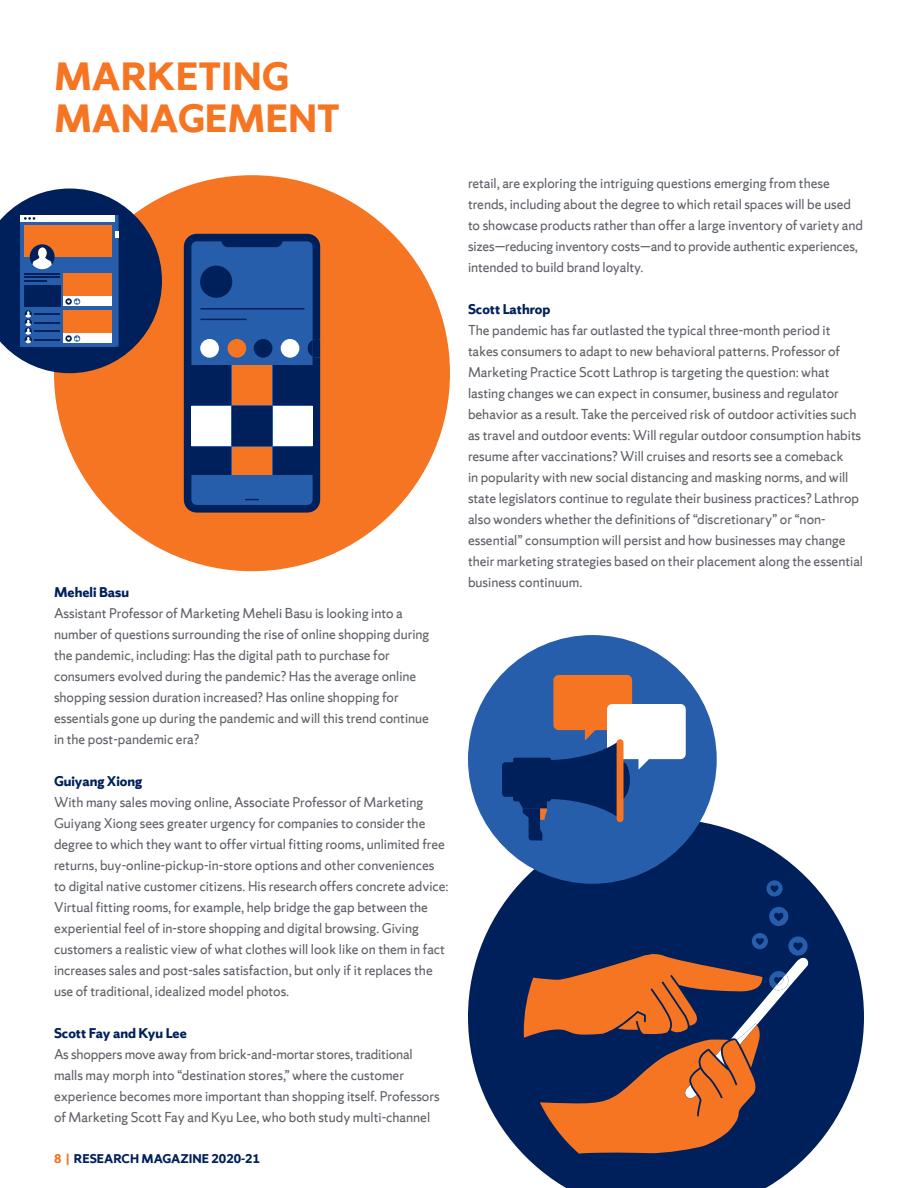
<style>
.page{position:relative;width:918px;height:1188px;background:#fff}
.page>*{position:absolute;margin:0;border:0;box-sizing:border-box;transform-origin:0 0}
.t1{font:700 42px/42px "Sherman Sans";color:#f57523}
.t2{font:15px/21px "Sherman Sans";color:#5f6369}
.t3{font:700 15px "Sherman Sans";color:#00205b}
.t4{font:700 13.5px "Sherman Sans";color:#00205b}
.s1{color:#f57523}
</style>
<div class="page">
<svg style="left:468px;top:821px;width:396px;height:367px;fill:#00205b"></svg>
<svg style="left:769px;top:907px;width:19px;height:19px"></svg>
<svg style="left:766px;top:880px;width:17px;height:17px"></svg>
<svg style="left:524px;top:933px;width:287px;height:221px"></svg>
<div style="left:54px;top:175px;width:396px;height:396px;background:#f57523;border-radius:50%"></div>
<svg style="left:184px;top:234px;width:136px;height:279px"></svg>
<div style="left:191px;top:366px;width:40px;height:39px;background:#00205b"></div>
<div style="left:273px;top:366px;width:40px;height:39px;background:#00205b"></div>
<div style="left:191px;top:406px;width:40px;height:40px;background:#fff"></div>
<div style="left:273px;top:406px;width:40px;height:40px;background:#fff"></div>
<div style="left:191px;top:447px;width:40px;height:27px;background:#00205b"></div>
<div style="left:233px;top:366px;width:39px;height:39px;background:#f57523"></div>
<div style="left:233px;top:447px;width:39px;height:27px;background:#f57523"></div>
<div style="left:233px;top:406px;width:39px;height:40px;background:#00205b"></div>
<div style="left:273px;top:447px;width:40px;height:27px;background:#00205b"></div>
<hr style="left:200px;top:308px;width:105px;height:2px;background:#00205b">
<hr style="left:200px;top:319px;width:47px;height:1px;background:#00205b">
<svg style="left:0;top:189px;width:162px;height:184px"></svg>
<div style="left:468px;top:635px;width:249px;height:249px;background:#275eac;border-radius:50%"></div>
<svg style="left:502px;top:675px;width:184px;height:166px"></svg>
<p class="t1" style="left:54px;top:54px;width:288px">MARKETING<br>MANAGEMENT</p>
<p class="t3" style="left:54px;top:583px;width:77px">Meheli Basu</p>
<p class="t2" style="left:54px;top:603px;width:377px">Assistant Professor of Marketing Meheli Basu is looking into a number of questions surrounding the rise of online shopping during the pandemic, including: Has the digital path to purchase for consumers evolved during the pandemic? Has the average online shopping session duration increased? Has online shopping for essentials gone up during the pandemic and will this trend continue in the post-pandemic era?</p>
<p class="t3" style="left:54px;top:772px;width:90px">Guiyang Xiong</p>
<p class="t2" style="left:54px;top:792px;width:396px">With many sales moving online, Associate Professor of Marketing Guiyang Xiong sees greater urgency for companies to consider the degree to which they want to offer virtual fitting rooms, unlimited free returns, buy-online-pickup-in-store options and other conveniences to digital native customer citizens. His research offers concrete advice:<br>Virtual fitting rooms, for example, help bridge the gap between the experiential feel of in-store shopping and digital browsing. Giving customers a realistic view of what clothes will look like on them in fact increases sales and post-sales satisfaction, but only if it replaces the use of traditional, idealized model photos.</p>
<p class="t3" style="left:54px;top:1024px;width:134px">Scott Fay and Kyu Lee</p>
<p class="t2" style="left:54px;top:1044px;width:387px">As shoppers move away from brick-and-mortar stores, traditional malls may morph into “destination stores,” where the customer experience becomes more important than shopping itself. Professors of Marketing Scott Fay and Kyu Lee, who both study multi-channel</p>
<p class="t4" style="left:54px;top:1151px;width:208px"><span class="s1">8 |</span> RESEARCH MAGAZINE 2020-21</p>
<p class="t2" style="left:468px;top:173px;width:397px">retail, are exploring the intriguing questions emerging from these trends, including about the degree to which retail spaces will be used to showcase products rather than offer a large inventory of variety and sizes—reducing inventory costs—and to provide authentic experiences, intended to build brand loyalty.</p>
<p class="t3" style="left:468px;top:300px;width:84px">Scott Lathrop</p>
<p class="t2" style="left:468px;top:320px;width:397px">The pandemic has far outlasted the typical three-month period it takes consumers to adapt to new behavioral patterns. Professor of Marketing Practice Scott Lathrop is targeting the question: what lasting changes we can expect in consumer, business and regulator behavior as a result. Take the perceived risk of outdoor activities such as travel and outdoor events: Will regular outdoor consumption habits resume after vaccinations? Will cruises and resorts see a comeback<br>in popularity with new social distancing and masking norms, and will state legislators continue to regulate their business practices? Lathrop also wonders whether the definitions of “discretionary” or “non&shy;essential” consumption will persist and how businesses may change their marketing strategies based on their placement along the essential business continuum.</p>
</div>
